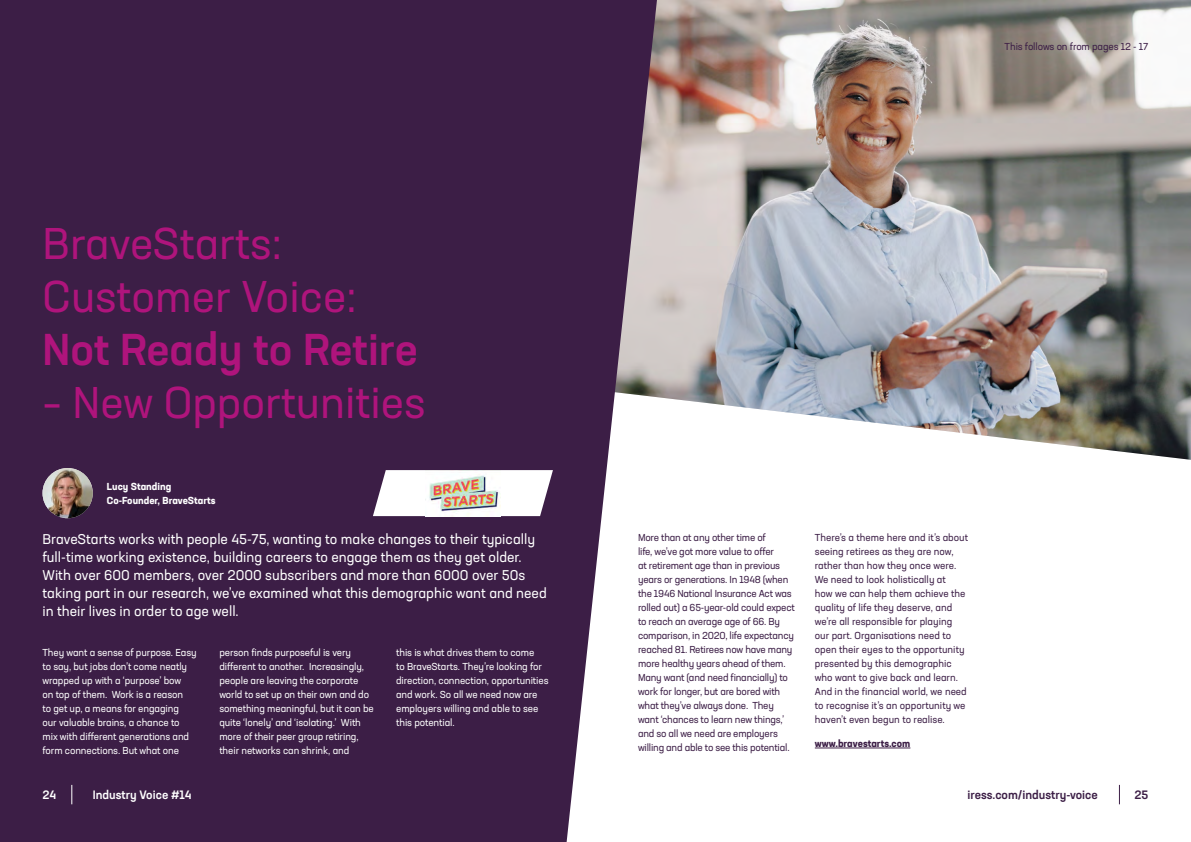
<style>
.page{position:relative;width:1191px;height:842px;background:#fff}
.page>*{position:absolute;margin:0;border:0;box-sizing:border-box;transform-origin:0 0}
.t1{font:44px/52.8px "Neusa Next Std";color:#af147c}
.t2{font:500 44px "Neusa Next Std";color:#af147c}
.t3{font:14px/18px "Neusa Next Std";color:#fff}
.t4{font:500 12px "Neusa Next Std";color:#3c1e46}
.t5{font:500 12px "Neusa Next Std";color:#fff}
.t6{font:10px/14px "Neusa Next Std";letter-spacing:-.01em;color:#fff}
.t7{font:10px/14px "Neusa Next Std";letter-spacing:-.02em;color:#3c1e46}
.t8{font:10px/14px "Neusa Next Std";color:#3c1e46}
.t9{font:700 10px/14px "Neusa Next Std";color:#fff}
.t10{font:700 10px "Neusa Next Std";color:#3c1e46}
</style>
<div class="page">
<svg style="left:1119px;top:785px;width:1px;height:19px"></svg>
<img style="left:657px;top:0;width:534px;height:460px">
<div style="left:0;top:0;width:657px;height:842px;background:#3c1e46"></div>
<img style="left:43px;top:468px;width:50px;height:50px;border-radius:25px">
<hr style="left:815px;top:748px;width:95px;height:1px;background:#3c1e46">
<svg style="left:72px;top:785px;width:1px;height:19px"></svg>
<svg style="left:373px;top:470px;width:180px;height:46px"></svg>
<img style="left:425px;top:470px;width:75px;height:46px">
<h1 class="t1" style="left:43px;top:217px;width:316px">BraveStarts:<br>Customer Voice:</h1>
<h1 class="t2" style="left:43px;top:321px;width:377px">Not Ready to Retire</h1>
<h1 class="t1" style="left:43px;top:375px;width:384px">– New Opportunities</h1>
<p class="t9" style="left:107px;top:479px;width:110px">Lucy Standing<br>Co-Founder, BraveStarts</p>
<p class="t3" style="left:43px;top:530px;width:506px">BraveStarts works with people 45-75, wanting to make changes to their typically full-time working existence, building careers to engage them as they get older.<br>With over 600 members, over 2000 subscribers and more than 6000 over 50s taking part in our research, we’ve examined what this demographic want and need in their lives in order to age well.</p>
<p class="t6" style="left:43px;top:645px;width:156px">They want a sense of purpose. Easy to say, but jobs don’t come neatly wrapped up with a ‘purpose’ bow<br>on top of them. Work is a reason<br>to get up, a means for engaging<br>our valuable brains, a chance to mix with different generations and form connections. But what one</p>
<p class="t6" style="left:219px;top:645px;width:156px">person finds purposeful is very different to another. Increasingly, people are leaving the corporate world to set up on their own and do something meaningful, but it can be quite ‘lonely’ and ‘isolating.’ With more of their peer group retiring, their networks can shrink, and</p>
<p class="t6" style="left:396px;top:645px;width:154px">this is what drives them to come<br>to BraveStarts. They’re looking for direction, connection, opportunities and work. So all we need now are employers willing and able to see this potential.</p>
<p class="t5" style="left:43px;top:787px;width:15px">24</p>
<p class="t5" style="left:93px;top:787px;width:100px">Industry Voice #14</p>
<p class="t7" style="left:1004px;top:40px;width:145px">This follows on from pages 12 - 17</p>
<p class="t7" style="left:638px;top:530px;width:158px">More than at any other time of<br>life, we’ve got more value to offer<br>at retirement age than in previous years or generations. In 1948 (when the 1946 National Insurance Act was rolled out) a 65-year-old could expect to reach an average age of 66. By comparison, in 2020, life expectancy reached 81. Retirees now have many more healthy years ahead of them.<br>Many want (and need financially) to work for longer, but are bored with what they’ve always done. They want ‘chances to learn new things,’ and so all we need are employers willing and able to see this potential.</p>
<p class="t8" style="left:815px;top:530px;width:155px">There’s a theme here and it’s about seeing retirees as they are now, rather than how they once were.<br>We need to look holistically at<br>how we can help them achieve the quality of life they deserve, and we’re all responsible for playing our part. Organisations need to open their eyes to the opportunity presented by this demographic who want to give back and learn.<br>And in the financial world, we need to recognise it’s an opportunity we haven’t even begun to realise.</p>
<p class="t10" style="left:815px;top:737px;width:97px">www.bravestarts.com</p>
<p class="t4" style="left:967px;top:787px;width:132px">iress.com/industry-voice</p>
<p class="t4" style="left:1134px;top:787px;width:15px">25</p>
</div>
